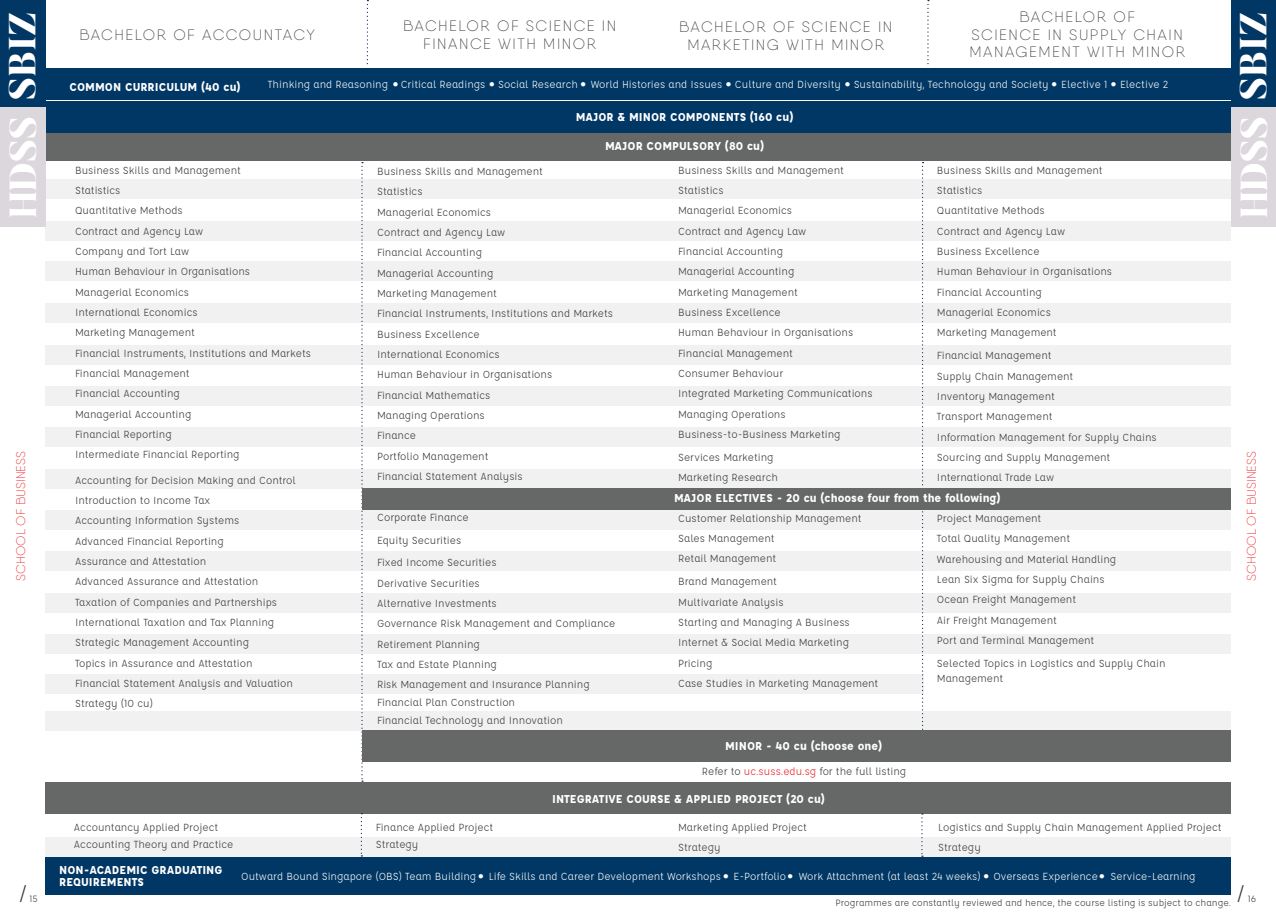
<style>
.page{position:relative;width:1276px;height:922px;background:#fff}
.page>*{position:absolute;margin:0;border:0;box-sizing:border-box;transform-origin:0 0}
.t1{font:800 37.5px "Butler";color:#fff}
.t2{font:22.5px "Affogato";color:#383a35}
.t3{font:200 15px/17.5px "Qanelas Soft DEMO";letter-spacing:.1em;color:#383a35;text-align:center}
.t4{font:700 12.5px/12.5px "Affogato";color:#fff}
.t5{font:200 12.5px "Qanelas Soft DEMO";color:#ed1d24}
.t6{font:11.25px/20.4px "Affogato";color:#383a35}
.t7{font:11.25px "Affogato";color:#fffffe}
.t8{font:10px "Affogato";color:#383a35}
.t9{font:7.5px "Wingdings";color:#fff}
.s1{color:#ed1d24}
</style>
<div class="page">
<div style="left:45px;top:711px;width:1186px;height:19px;background:#f1f1f1"></div>
<div style="left:45px;top:303px;width:1186px;height:19px;background:#f1f1f1"></div>
<div style="left:45px;top:179px;width:1186px;height:19px;background:#f1f1f1"></div>
<div style="left:45px;top:427px;width:1186px;height:19px;background:#f1f1f1"></div>
<div style="left:45px;top:551px;width:1186px;height:19px;background:#f1f1f1"></div>
<div style="left:45px;top:221px;width:1186px;height:19px;background:#f1f1f1"></div>
<div style="left:45px;top:469px;width:1186px;height:19px;background:#f1f1f1"></div>
<div style="left:45px;top:345px;width:1186px;height:19px;background:#f1f1f1"></div>
<div style="left:45px;top:593px;width:1186px;height:19px;background:#f1f1f1"></div>
<div style="left:45px;top:261px;width:1186px;height:20px;background:#f1f1f1"></div>
<div style="left:45px;top:510px;width:1186px;height:19px;background:#f1f1f1"></div>
<div style="left:45px;top:386px;width:1186px;height:19px;background:#f1f1f1"></div>
<div style="left:45px;top:634px;width:1186px;height:19px;background:#f1f1f1"></div>
<div style="left:45px;top:674px;width:878px;height:19px;background:#f1f1f1"></div>
<div style="left:45px;top:857px;width:1186px;height:37px;background:#003764"></div>
<div style="left:45px;top:781px;width:1186px;height:32px;background:#666767"></div>
<svg style="left:361px;top:162px;width:2px;height:619px"></svg>
<svg style="left:922px;top:162px;width:1px;height:568px"></svg>
<div style="left:45px;top:101px;width:1186px;height:32px;background:#003764"></div>
<div style="left:363px;top:488px;width:868px;height:21px;background:#666767"></div>
<div style="left:45px;top:133px;width:1186px;height:28px;background:#666767"></div>
<svg style="left:367px;top:0;width:1px;height:65px"></svg>
<svg style="left:927px;top:0;width:2px;height:65px"></svg>
<div style="left:45px;top:68px;width:1186px;height:32px;background:#003764"></div>
<div style="left:45px;top:837px;width:1186px;height:19px;background:#f1f1f1"></div>
<svg style="left:361px;top:813px;width:1px;height:43px"></svg>
<svg style="left:921px;top:813px;width:2px;height:43px"></svg>
<div style="left:363px;top:730px;width:868px;height:31px;background:#666767"></div>
<div style="left:0;top:1px;width:45px;height:107px;background:#003764"></div>
<div style="left:0;top:107px;width:45px;height:119px;background:#dcd7dd"></div>
<div style="left:1231px;top:1px;width:45px;height:107px;background:#003764"></div>
<div style="left:1231px;top:107px;width:45px;height:119px;background:#dcd7dd"></div>
<h3 class="t3" style="left:679px;top:19px;width:215px">BACHELOR OF SCIENCE IN<br>MARKETING WITH MINOR</h3>
<h3 class="t3" style="left:969px;top:9px;width:217px">BACHELOR OF<br>SCIENCE IN SUPPLY CHAIN<br>MANAGEMENT WITH MINOR</h3>
<h1 class="t1" style="left:-1px;top:218px;width:207px;rotate:-90deg">HDSS SBIZ</h1>
<h1 class="t1" style="left:1230px;top:218px;width:207px;rotate:-90deg">HDSS SBIZ</h1>
<h3 class="t3" style="left:79px;top:27px;width:237px">BACHELOR OF ACCOUNTACY</h3>
<h3 class="t3" style="left:403px;top:18px;width:215px">BACHELOR OF SCIENCE IN<br>FINANCE WITH MINOR</h3>
<p class="t7" style="left:268px;top:77px;width:902px">Thinking and Reasoning Critical Readings Social Research World Histories and Issues Culture and Diversity Sustainability, Technology and Society Elective 1 Elective 2</p>
<p class="t4" style="left:69px;top:80px;width:173px">COMMON CURRICULUM (40 cu)</p>
<p class="t9" style="left:393px;top:80px;width:7px">●</p>
<p class="t9" style="left:489px;top:80px;width:7px">●</p>
<p class="t9" style="left:580px;top:80px;width:7px">●</p>
<p class="t9" style="left:726px;top:80px;width:7px">●</p>
<p class="t9" style="left:844px;top:80px;width:7px">●</p>
<p class="t9" style="left:1051px;top:80px;width:7px">●</p>
<p class="t9" style="left:1110px;top:80px;width:7px">●</p>
<p class="t4" style="left:576px;top:110px;width:219px">MAJOR &amp; MINOR COMPONENTS (160 cu)</p>
<p class="t4" style="left:605px;top:140px;width:161px">MAJOR COMPULSORY (80 cu)</p>
<p class="t6" style="left:678px;top:160px;width:196px">Business Skills and Management<br>Statistics<br>Managerial Economics<br>Contract and Agency Law<br>Financial Accounting<br>Managerial Accounting<br>Marketing Management<br>Business Excellence<br>Human Behaviour in Organisations<br>Financial Management<br>Consumer Behaviour<br>Integrated Marketing Communications<br>Managing Operations<br>Business-to-Business Marketing</p>
<p class="t6" style="left:678px;top:447px;width:185px">Services Marketing<br>Marketing Research<br>-<br>Customer Relationship Management<br>Sales Management<br>Retail Management</p>
<p class="t6" style="left:678px;top:571px;width:202px">Brand Management<br>Multivariate Analysis<br>Starting and Managing A Business<br>Internet &amp; Social Media Marketing<br>Pricing<br>Case Studies in Marketing Management</p>
<p class="t6" style="left:75px;top:160px;width:237px">Business Skills and Management<br>Statistics<br>Quantitative Methods<br>Contract and Agency Law<br>Company and Tort Law<br>Human Behaviour in Organisations<br>Managerial Economics<br>International Economics<br>Marketing Management<br>Financial Instruments, Institutions and Markets<br>Financial Management<br>Financial Accounting<br>Managerial Accounting<br>Financial Reporting<br>Intermediate Financial Reporting</p>
<p class="t6" style="left:75px;top:469px;width:222px">Accounting for Decision Making and Control Introduction to Income Tax<br>Accounting Information Systems<br>Advanced Financial Reporting<br>Assurance and Attestation<br>Advanced Assurance and Attestation Taxation of Companies and Partnerships International Taxation and Tax Planning Strategic Management Accounting<br>Topics in Assurance and Attestation Financial Statement Analysis and Valuation Strategy (10 cu)</p>
<p class="t6" style="left:937px;top:160px;width:177px">Business Skills and Management<br>Statistics<br>Quantitative Methods<br>Contract and Agency Law<br>Business Excellence<br>Human Behaviour in Organisations<br>Financial Accounting<br>Managerial Economics<br>Marketing Management</p>
<p class="t6" style="left:937px;top:345px;width:221px">Financial Management<br>Supply Chain Management<br>Inventory Management<br>Transport Management<br>Information Management for Supply Chains<br>Sourcing and Supply Management<br>International Trade Law</p>
<p class="t6" style="left:937px;top:508px;width:181px">Project Management<br>Total Quality Management<br>Warehousing and Material Handling<br>Lean Six Sigma for Supply Chains<br>Ocean Freight Management<br>Air Freight Management<br>Port and Terminal Management</p>
<p class="t6" style="left:937px;top:655px;width:230px;line-height:15.2px">Selected Topics in Logistics and Supply Chain<br>Management</p>
<p class="t6" style="left:377px;top:161px;width:237px">Business Skills and Management<br>Statistics<br>Managerial Economics<br>Contract and Agency Law<br>Financial Accounting<br>Managerial Accounting<br>Marketing Management<br>Financial Instruments, Institutions and Markets<br>Business Excellence<br>International Economics<br>Human Behaviour in Organisations<br>Financial Mathematics<br>Managing Operations<br>Finance<br>Portfolio Management<br>Financial Statement Analysis</p>
<p class="t6" style="left:377px;top:505px;width:121px;line-height:22.9px">Corporate Finance<br>Equity Securities<br>Fixed Income Securities</p>
<p class="t6" style="left:377px;top:572px;width:240px">Derivative Securities<br>Alternative Investments<br>Governance Risk Management and Compliance<br>Retirement Planning<br>Tax and Estate Planning<br>Risk Management and Insurance Planning</p>
<p class="t6" style="left:377px;top:693px;width:187px;line-height:17.8px">Financial Plan Construction<br>Financial Technology and Innovation</p>
<p class="t5" style="left:15px;top:580px;width:131px;rotate:-90deg">SCHOOL OF BUSINESS</p>
<p class="t5" style="left:1245px;top:580px;width:131px;rotate:-90deg">SCHOOL OF BUSINESS</p>
<p class="t4" style="left:674px;top:492px;width:328px">MAJOR ELECTIVES - 20 cu (choose four from the following)</p>
<p class="t4" style="left:725px;top:739px;width:158px">MINOR - 40 cu (choose one)</p>
<p class="t6" style="left:702px;top:761px;width:206px">Refer to <span class="s1">uc.suss.edu.sg</span> for the full listing</p>
<p class="t6" style="left:74px;top:817px;width:161px;line-height:17.5px">Accountancy Applied Project<br>Accounting Theory and Practice</p>
<p class="t6" style="left:376px;top:817px;width:119px;line-height:17.5px">Finance Applied Project<br>Strategy</p>
<p class="t4" style="left:552px;top:792px;width:274px">INTEGRATIVE COURSE &amp; APPLIED PROJECT (20 cu)</p>
<p class="t6" style="left:678px;top:817px;width:130px;line-height:20px">Marketing Applied Project<br>Strategy</p>
<p class="t6" style="left:938px;top:817px;width:285px;line-height:20px">Logistics and Supply Chain Management Applied Project<br>Strategy</p>
<p class="t4" style="left:59px;top:862px;width:165px">NON-ACADEMIC GRADUATING<br>REQUIREMENTS</p>
<p class="t7" style="left:241px;top:868px;width:956px">Outward Bound Singapore (OBS) Team Building Life Skills and Career Development Workshops E-Portfolio Work Attachment (at least 24 weeks) Overseas Experience Service-Learning</p>
<p class="t9" style="left:478px;top:872px;width:7px">●</p>
<p class="t9" style="left:723px;top:872px;width:7px">●</p>
<p class="t9" style="left:787px;top:872px;width:7px">●</p>
<p class="t9" style="left:983px;top:872px;width:7px">●</p>
<p class="t9" style="left:1099px;top:872px;width:7px">●</p>
<p class="t8" style="left:835px;top:895px;width:397px">Programmes are constantly reviewed and hence, the course listing is subject to change.</p>
<h2 class="t2" style="left:19px;top:880px;width:9px">/</h2>
<p class="t8" style="left:29px;top:892px;width:10px">15</p>
<h2 class="t2" style="left:1236px;top:880px;width:9px">/</h2>
<p class="t8" style="left:1247px;top:892px;width:10px">16</p>
</div>
